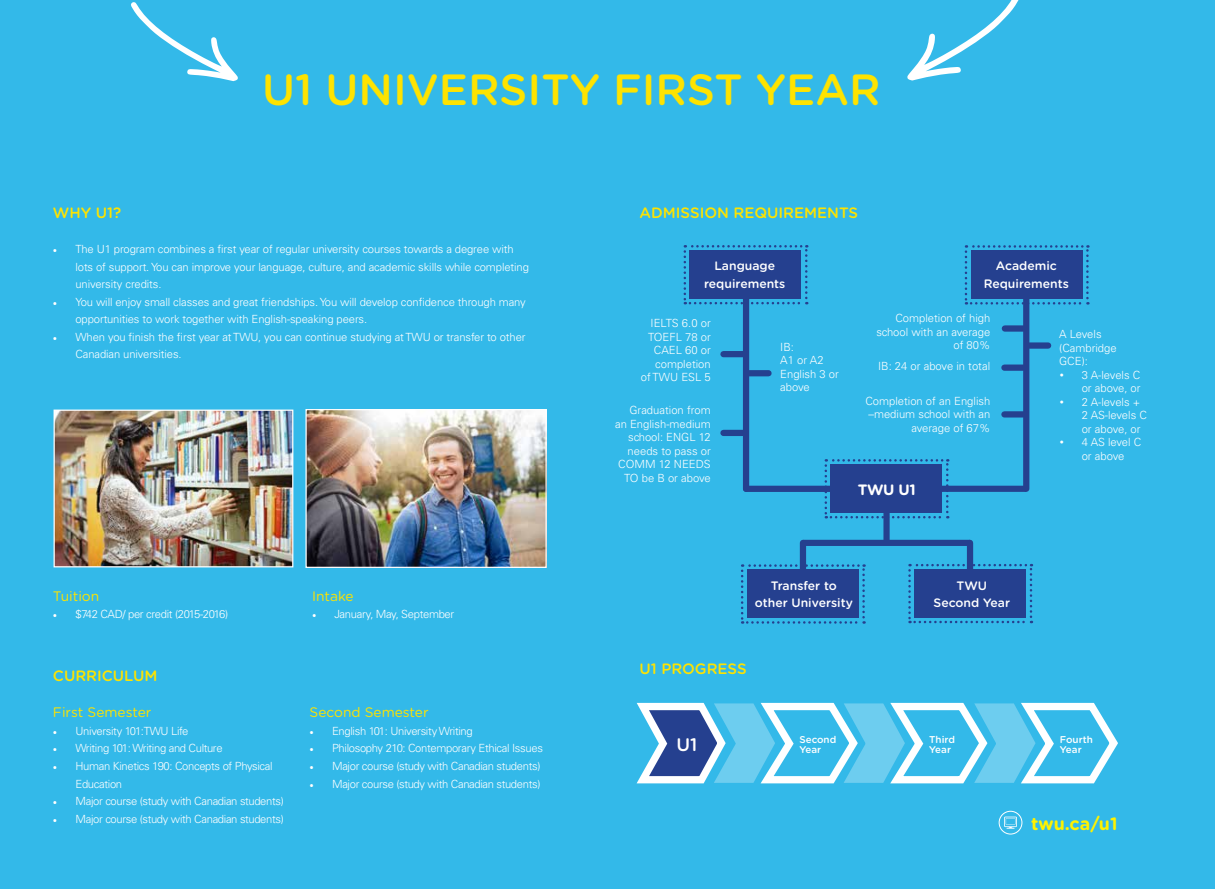
<style>
.page{position:relative;width:1215px;height:889px;background:#33b9e9}
.page>*{position:absolute;margin:0;border:0;box-sizing:border-box;transform-origin:0 0}
.t1{font:500 43.62px "Gotham Rounded";color:#fee300}
.t2{font:500 18.12px "Gotham Rounded";color:#fff}
.t3{font:700 17.88px "Gotham Rounded";color:#fff200}
.t4{font:500 15px "Gotham Rounded";color:#fee300}
.t5{font:700 15px "Gotham Rounded";color:#fff}
.t6{font:13.75px "Gotham Rounded";color:#fee300}
.t7{font:500 12.25px/17.2px "Gotham Rounded";color:#fff;text-align:center}
.t8{font:300 11.25px/13.5px "Univers LT Std";letter-spacing:-.01em;color:#fff}
.t9{font:300 11.25px/17.5px "Univers LT Std";letter-spacing:-.03em;color:#fff}
.t10{font:500 9.88px/9.4px "Gotham Rounded";color:#fff}
.s1{font-family:"Minion Pro";font-weight:400}
.s2{font-family:"Gotham";font-weight:400}
</style>
<div class="page">
<svg style="left:636px;top:702px;width:482px;height:82px"></svg>
<div style="left:743px;top:294px;width:6px;height:195px;background:#25408f"></div>
<div style="left:746px;top:486px;width:195px;height:6px;background:#25408f"></div>
<div style="left:1023px;top:291px;width:6px;height:198px;background:#25408f"></div>
<div style="left:723px;top:351px;width:20px;height:6px;background:#25408f"></div>
<div style="left:1005px;top:325px;width:19px;height:7px;background:#25408f"></div>
<div style="left:1029px;top:342px;width:19px;height:7px;background:#25408f"></div>
<div style="left:1004px;top:364px;width:19px;height:7px;background:#25408f"></div>
<div style="left:1004px;top:411px;width:19px;height:6px;background:#25408f"></div>
<div style="left:748px;top:370px;width:21px;height:6px;background:#25408f"></div>
<div style="left:723px;top:430px;width:20px;height:6px;background:#25408f"></div>
<div style="left:800px;top:543px;width:6px;height:38px;background:#25408f"></div>
<div style="left:967px;top:543px;width:6px;height:36px;background:#25408f"></div>
<div style="left:883px;top:473px;width:7px;height:70px;background:#25408f"></div>
<div style="left:803px;top:540px;width:167px;height:6px;background:#25408f"></div>
<div style="left:904px;top:486px;width:122px;height:6px;background:#25408f"></div>
<svg style="left:684px;top:245px;width:124px;height:59px"></svg>
<svg style="left:965px;top:245px;width:124px;height:59px"></svg>
<svg style="left:825px;top:459px;width:124px;height:59px"></svg>
<svg style="left:741px;top:564px;width:124px;height:60px"></svg>
<svg style="left:908px;top:564px;width:124px;height:59px"></svg>
<img style="left:56px;top:411px;width:235px;height:154px">
<div style="left:54px;top:409px;width:239px;height:158px;border:1px solid #fff"></div>
<img style="left:307px;top:411px;width:238px;height:155px">
<div style="left:305px;top:409px;width:242px;height:159px;border:1px solid #fff"></div>
<div style="left:999px;top:811px;width:23px;height:23px;border:1px solid #fff;border-radius:50%"></div>
<svg style="left:1004px;top:816px;width:13px;height:12px"></svg>
<h1 class="t1" style="left:262px;top:58px;width:620px">U1 UNIVERSITY FIRST YEAR</h1>
<h3 class="t4" style="left:53px;top:202px;width:70px">WHY U1?</h3>
<h3 class="t4" style="left:640px;top:202px;width:220px">ADMISSION REQUIREMENTS</h3>
<p class="t8" style="left:75px;top:240px;width:455px;line-height:17.5px;text-indent:-22px"><span class="s1">•</span> The U1 program combines a first year of regular university courses towards a degree with lots of support. You can improve your language, culture, and academic skills while completing university credits.</p>
<p class="t8" style="left:75px;top:293px;width:452px;line-height:17.5px;text-indent:-22px"><span class="s1">•</span> You will enjoy small classes and great friendships. You will develop confidence through many opportunities to work together with English-speaking peers.</p>
<p class="t8" style="left:75px;top:328px;width:452px;line-height:17.5px;text-indent:-22px"><span class="s1">•</span> When you finish the first year at TWU, you can continue studying at TWU or transfer to other<br>Canadian universities.</p>
<p class="t6" style="left:53px;top:586px;width:48px">Tuition</p>
<p class="t9" style="left:53px;top:606px;width:177px"><span class="s1">•</span> $742 CAD/ per credit (2015-2016)</p>
<h3 class="t4" style="left:53px;top:665px;width:106px">CURRICULUM</h3>
<p class="t6" style="left:53px;top:703px;width:100px">First Semester</p>
<p class="t9" style="left:53px;top:722px;width:137px"><span class="s1">•</span> University 101:TWU Life</p>
<p class="t9" style="left:53px;top:740px;width:171px"><span class="s1">•</span> Writing 101: Writing and Culture</p>
<p class="t9" style="left:75px;top:757px;width:199px;text-indent:-23px"><span class="s1">•</span> Human Kinetics 190: Concepts of Physical<br>Education</p>
<p class="t9" style="left:53px;top:792px;width:232px"><span class="s1">•</span> Major course (study with Canadian students)</p>
<p class="t9" style="left:53px;top:810px;width:232px"><span class="s1">•</span> Major course (study with Canadian students)</p>
<p class="t6" style="left:312px;top:586px;width:43px">Intake</p>
<p class="t9" style="left:312px;top:606px;width:144px"><span class="s1">•</span> January, May, September</p>
<p class="t6" style="left:310px;top:703px;width:121px">Second Semester</p>
<p class="t9" style="left:310px;top:722px;width:165px"><span class="s1">•</span> English 101: University Writing</p>
<p class="t9" style="left:310px;top:740px;width:235px"><span class="s1">•</span> Philosophy 210: Contemporary Ethical Issues</p>
<p class="t9" style="left:310px;top:757px;width:232px"><span class="s1">•</span> Major course (study with Canadian students)</p>
<p class="t9" style="left:310px;top:775px;width:232px"><span class="s1">•</span> Major course (study with Canadian students)</p>
<p class="t7" style="left:704px;top:257px;width:83px">Language requirements</p>
<p class="t7" style="left:984px;top:257px;width:87px">Academic<br>Requirements</p>
<p class="t8" style="left:641px;top:316px;width:71px;text-align:right">IELTS 6.0 or<br>TOEFL 78 or<br>CAEL 60 or completion<br>of TWU ESL 5</p>
<p class="t8" style="left:876px;top:311px;width:116px;text-align:right">Completion of high school with an average of 80%</p>
<p class="t8" style="left:865px;top:394px;width:127px;text-align:right">Completion of an English –medium school with an average of 67%</p>
<p class="t8" style="left:780px;top:340px;width:60px">IB:<br>A1 or A2<br>English 3 or above</p>
<p class="t8" style="left:878px;top:360px;width:114px">IB: 24 or above in total</p>
<p class="t8" style="left:615px;top:403px;width:97px;text-align:right">Graduation from an English-medium school: ENGL 12 needs to pass or<br>COMM 12 NEEDS<br>TO be B or above</p>
<h3 class="t5" style="left:858px;top:478px;width:60px">TWU U1</h3>
<p class="t7" style="left:755px;top:576px;width:100px">Transfer to other University</p>
<p class="t7" style="left:934px;top:576px;width:78px">TWU<br>Second Year</p>
<h3 class="t4" style="left:640px;top:658px;width:109px">U1 PROGRESS</h3>
<p class="t8" style="left:1059px;top:328px;width:59px">A Levels (Cambridge<br>GCE):</p>
<p class="t8" style="left:1059px;top:368px;width:83px;text-align:right"><span class="s2">•</span> 3 A-levels C or above, or</p>
<p class="t8" style="left:1082px;top:395px;width:67px;text-indent:-22px"><span class="s2">•</span> 2 A-levels +<br>2 AS-levels C or above, or</p>
<p class="t8" style="left:1059px;top:436px;width:84px;text-align:center"><span class="s2">•</span> 4 AS level C or above</p>
<h2 class="t2" style="left:676px;top:732px;width:22px">U1</h2>
<p class="t10" style="left:799px;top:734px;width:38px">Second<br>Year</p>
<p class="t10" style="left:929px;top:734px;width:27px">Third<br>Year</p>
<p class="t10" style="left:1060px;top:734px;width:35px">Fourth<br>Year</p>
<h3 class="t3" style="left:1031px;top:810px;width:88px">twu.ca/u1</h3>
</div>
